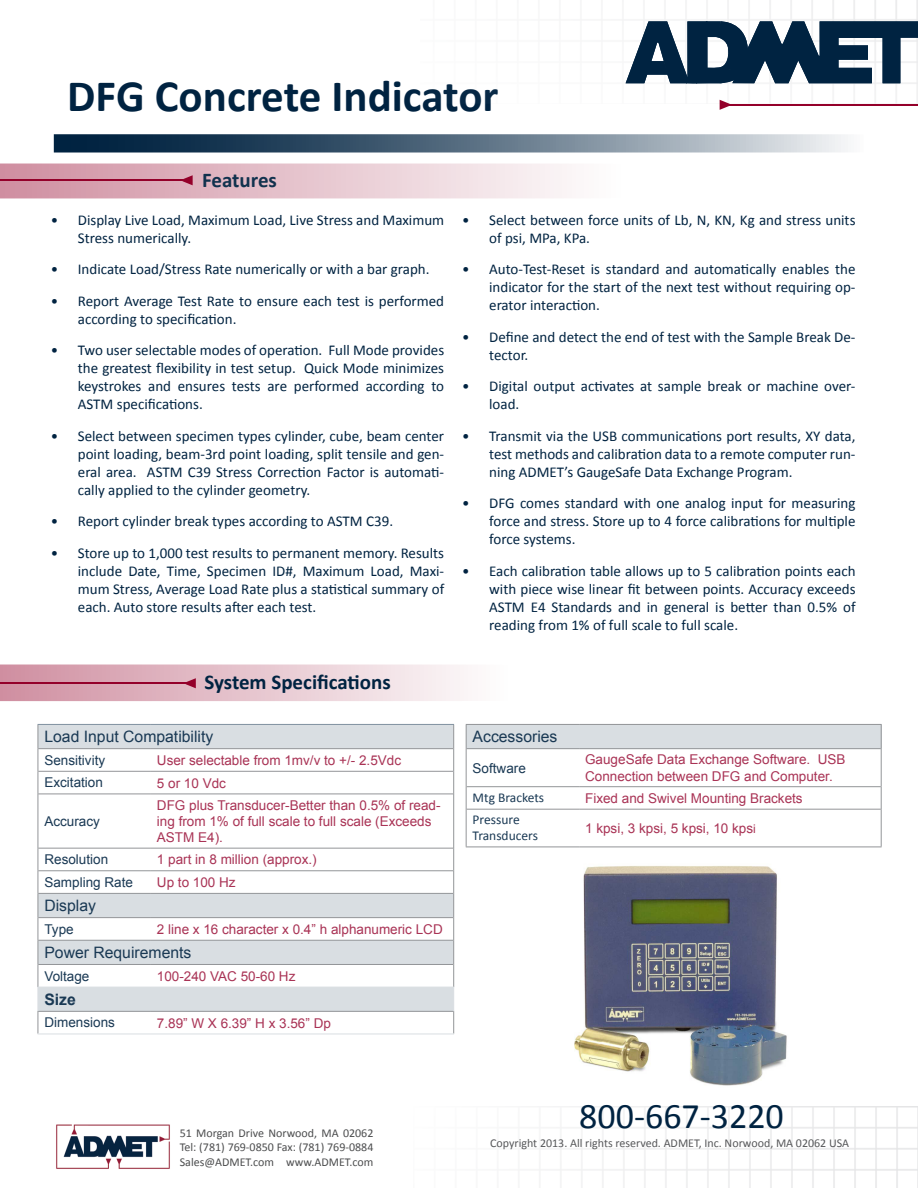
<style>
.page{position:relative;width:918px;height:1188px;background:#fff}
.page>*{position:absolute;margin:0;border:0;box-sizing:border-box;transform-origin:0 0}
.t1{font:700 45px "Calibri";color:#002341}
.t2{font:36px "Calibri";color:#002341}
.t3{font:700 21px "Calibri";color:#002341}
.Paragraph_Style_1{font:700 21px "Calibri";color:#11324e}
.t4{font:15.75px "Arial";color:#1a3954}
.t5{font:700 15.75px "Arial";color:#1a3954}
.t6{font:15px/18px "Calibri";color:#002341;text-align:justify}
.Paragraph_Style_3{font:13.5px/16.2px "Arial";color:#a93355}
.t7{font:13.5px "Arial";color:#1a3954}
.t8{font:13.5px "Calibri";color:#1a3954}
.t9{font:12px/14.4px "Calibri";color:#4c4d4e;text-align:justify}
.t10{font:12px "Calibri";color:#57585a}
.s1{font-size:12px}
</style>
<div class="page">
<img style="left:56px;top:1124px;width:114px;height:45px">
<svg style="left:0;top:164px;width:567px;height:34px;background:#e4c1ca"></svg>
<hr style="left:0;top:179px;width:183px;height:2px;background:#94002a">
<svg style="left:39px;top:725px;width:414px;height:286px"></svg>
<svg style="left:453px;top:725px;width:1px;height:69px"></svg>
<hr style="left:453px;top:794px;width:1px;height:54px;background:#939598">
<hr style="left:38px;top:748px;width:113px;height:1px;background:#939598">
<hr style="left:151px;top:748px;width:302px;height:1px;background:#939598">
<hr style="left:38px;top:771px;width:113px;height:1px;background:#939598">
<hr style="left:151px;top:771px;width:302px;height:1px;background:#939598">
<hr style="left:38px;top:794px;width:113px;height:1px;background:#939598">
<hr style="left:151px;top:794px;width:302px;height:1px;background:#939598">
<hr style="left:38px;top:848px;width:113px;height:1px;background:#939598">
<hr style="left:151px;top:848px;width:302px;height:1px;background:#939598">
<hr style="left:38px;top:871px;width:113px;height:1px;background:#939598">
<hr style="left:151px;top:871px;width:302px;height:1px;background:#939598">
<hr style="left:38px;top:893px;width:113px;height:1px;background:#939598">
<hr style="left:151px;top:893px;width:302px;height:1px;background:#939598">
<hr style="left:38px;top:917px;width:113px;height:1px;background:#939598">
<hr style="left:151px;top:917px;width:302px;height:1px;background:#939598">
<hr style="left:38px;top:940px;width:113px;height:1px;background:#939598">
<hr style="left:151px;top:940px;width:302px;height:1px;background:#939598">
<hr style="left:38px;top:964px;width:113px;height:1px;background:#939598">
<hr style="left:151px;top:964px;width:302px;height:1px;background:#939598">
<hr style="left:38px;top:1011px;width:113px;height:1px;background:#939598">
<hr style="left:151px;top:1011px;width:303px;height:1px;background:#939598">
<hr style="left:38px;top:724px;width:113px;height:1px;background:#8091a0">
<hr style="left:151px;top:724px;width:303px;height:1px;background:#8091a0">
<svg style="left:38px;top:725px;width:1px;height:69px"></svg>
<hr style="left:38px;top:794px;width:1px;height:54px;background:#939598">
<hr style="left:38px;top:987px;width:113px;height:1px;background:#d9dee2">
<hr style="left:151px;top:987px;width:303px;height:1px;background:#d9dee2">
<svg style="left:38px;top:848px;width:1px;height:186px"></svg>
<svg style="left:453px;top:848px;width:1px;height:186px"></svg>
<hr style="left:38px;top:1034px;width:113px;height:1px;background:#d9dee2">
<hr style="left:151px;top:1034px;width:303px;height:1px;background:#d9dee2">
<div style="left:466px;top:724px;width:415px;height:25px;background:#d9dee2"></div>
<hr style="left:466px;top:724px;width:113px;height:1px;background:#939598">
<hr style="left:579px;top:724px;width:303px;height:1px;background:#939598">
<svg style="left:881px;top:725px;width:1px;height:24px"></svg>
<hr style="left:881px;top:749px;width:1px;height:38px;background:#939598">
<svg style="left:881px;top:787px;width:1px;height:22px"></svg>
<hr style="left:881px;top:809px;width:1px;height:38px;background:#939598">
<hr style="left:466px;top:847px;width:113px;height:1px;background:#939598">
<hr style="left:579px;top:847px;width:303px;height:1px;background:#939598">
<hr style="left:467px;top:748px;width:112px;height:1px;background:#939598">
<hr style="left:579px;top:748px;width:302px;height:1px;background:#939598">
<hr style="left:467px;top:786px;width:112px;height:1px;background:#939598">
<hr style="left:579px;top:786px;width:302px;height:1px;background:#939598">
<hr style="left:467px;top:809px;width:112px;height:1px;background:#939598">
<hr style="left:579px;top:809px;width:302px;height:1px;background:#939598">
<svg style="left:466px;top:725px;width:1px;height:24px"></svg>
<hr style="left:466px;top:749px;width:1px;height:38px;background:#939598">
<svg style="left:466px;top:787px;width:1px;height:22px"></svg>
<hr style="left:466px;top:809px;width:1px;height:38px;background:#939598">
<svg style="left:0;top:664px;width:464px;height:37px;background:#e4c1cb"></svg>
<hr style="left:0;top:682px;width:186px;height:2px;background:#94002a">
<img style="left:574px;top:866px;width:213px;height:220px">
<svg style="left:626px;top:21px;width:292px;height:63px"></svg>
<hr style="left:729px;top:104px;width:189px;height:2px;background:#94002a">
<svg style="left:54px;top:134px;width:794px;height:19px;background:#657a8c"></svg>
<svg style="left:720px;top:100px;width:10px;height:10px"></svg>
<h1 class="t1" style="left:67px;top:67px;width:433px">DFG Concrete Indicator</h1>
<p class="Paragraph_Style_1" style="left:202px;top:167px;width:76px">Features</p>
<p class="t6" style="left:78px;top:211px;width:368px;text-indent:-27px">• Display Live Load, Maximum Load, Live Stress and Maximum<br>Stress numerically.</p>
<p class="t6" style="left:51px;top:260px;width:380px">• Indicate Load/Stress Rate numerically or with a bar graph.</p>
<p class="t6" style="left:78px;top:292px;width:368px;text-indent:-27px">• Report Average Test Rate to ensure each test is performed according to specification.</p>
<p class="t6" style="left:78px;top:341px;width:368px;text-indent:-27px">• Two user selectable modes of operation. Full Mode provides the greatest flexibility in test setup. Quick Mode minimizes keystrokes and ensures tests are performed according to ASTM specifications.</p>
<p class="t6" style="left:78px;top:427px;width:368px;text-indent:-27px">• Select between specimen types cylinder, cube, beam center point loading, beam-3rd point loading, split tensile and gen&shy;eral area. ASTM C39 Stress Correction Factor is automati&shy;cally applied to the cylinder geometry.</p>
<p class="t6" style="left:51px;top:512px;width:344px">• Report cylinder break types according to ASTM C39.</p>
<p class="t6" style="left:78px;top:544px;width:368px;text-indent:-27px">• Store up to 1,000 test results to permanent memory. Results include Date, Time, Specimen ID#, Maximum Load, Maxi&shy;mum Stress, Average Load Rate plus a statistical summary of each. Auto store results after each test.</p>
<p class="t3" style="left:204px;top:669px;width:188px">System Specifications</p>
<p class="t4" style="left:44px;top:726px;width:170px">Load Input Compatibility</p>
<p class="t7" style="left:44px;top:751px;width:62px">Sensitivity</p>
<p class="Paragraph_Style_3" style="left:157px;top:752px;width:246px">User selectable from 1mv/v to +/- 2.5Vdc</p>
<p class="t7" style="left:44px;top:774px;width:60px">Excitation</p>
<p class="Paragraph_Style_3" style="left:157px;top:775px;width:71px">5 or 10 Vdc</p>
<p class="t7" style="left:44px;top:812px;width:57px">Accuracy</p>
<p class="Paragraph_Style_3" style="left:157px;top:797px;width:285px">DFG plus Transducer-Better than 0.5% of read&shy;ing from 1% of full scale to full scale (Exceeds<br>ASTM E4).</p>
<p class="t7" style="left:44px;top:851px;width:65px">Resolution</p>
<p class="Paragraph_Style_3" style="left:157px;top:852px;width:161px">1 part in 8 million (approx.)</p>
<p class="t7" style="left:44px;top:873px;width:90px">Sampling Rate</p>
<p class="Paragraph_Style_3" style="left:157px;top:874px;width:80px">Up to 100 Hz</p>
<p class="t4" style="left:44px;top:895px;width:53px">Display</p>
<p class="t7" style="left:44px;top:920px;width:31px">Type</p>
<p class="Paragraph_Style_3" style="left:157px;top:921px;width:287px">2 line x 16 character x 0.4” h alphanumeric LCD</p>
<p class="t4" style="left:44px;top:942px;width:149px">Power Requirements</p>
<p class="t7" style="left:44px;top:967px;width:47px">Voltage</p>
<p class="Paragraph_Style_3" style="left:157px;top:968px;width:140px">100-240 VAC 50-60 Hz</p>
<p class="t5" style="left:44px;top:989px;width:33px">Size</p>
<p class="t7" style="left:44px;top:1014px;width:72px">Dimensions</p>
<p class="Paragraph_Style_3" style="left:157px;top:1015px;width:176px">7.89” W X 6.39” H x 3.56” Dp</p>
<p class="t6" style="left:489px;top:211px;width:368px;text-indent:-27px">• Select between force units of Lb, N, KN, Kg and stress units of psi, MPa, KPa.</p>
<p class="t6" style="left:489px;top:260px;width:368px;text-indent:-27px">• Auto-Test-Reset is standard and automatically enables the indicator for the start of the next test without requiring op&shy;erator interaction.</p>
<p class="t6" style="left:489px;top:328px;width:368px;text-indent:-27px">• Define and detect the end of test with the Sample Break De&shy;tector.</p>
<p class="t6" style="left:489px;top:377px;width:368px;text-indent:-27px">• Digital output activates at sample break or machine over&shy;load.</p>
<p class="t6" style="left:489px;top:427px;width:368px;text-indent:-27px">• Transmit via the USB communications port results, XY data, test methods and calibration data to a remote computer run&shy;ning ADMET’s GaugeSafe Data Exchange Program.</p>
<p class="t6" style="left:489px;top:494px;width:368px;text-indent:-27px">• DFG comes standard with one analog input for measuring force and stress. Store up to 4 force calibrations for multiple force systems.</p>
<p class="t6" style="left:489px;top:562px;width:368px;text-indent:-27px">• Each calibration table allows up to 5 calibration points each with piece wise linear fit between points. Accuracy exceeds ASTM E4 Standards and in general is better than 0.5% of reading from 1% of full scale to full scale.</p>
<p class="t4" style="left:473px;top:726px;width:86px">Accessories</p>
<p class="t7" style="left:473px;top:759px;width:55px">Software</p>
<p class="Paragraph_Style_3" style="left:585px;top:752px;width:262px">GaugeSafe Data Exchange Software. USB<br>Connection between DFG and Computer.</p>
<p class="t8" style="left:473px;top:789px;width:73px">Mtg Brackets</p>
<p class="Paragraph_Style_3" style="left:585px;top:790px;width:219px">Fixed and Swivel Mounting Brackets</p>
<p class="t8" style="left:473px;top:811px;width:49px">Pressure</p>
<p class="t8" style="left:473px;top:827px;width:67px">Transducers</p>
<p class="Paragraph_Style_3" style="left:585px;top:820px;width:172px">1 kpsi, 3 kpsi, 5 kpsi, 10 kps<span class="s1">i</span></p>
<p class="t9" style="left:180px;top:1126px;width:195px">51 Morgan Drive Norwood, MA 02062<br>Tel: (781) 769-0850 Fax: (781) 769-0884<br>Sales@ADMET.com www.ADMET.com</p>
<p class="t2" style="left:579px;top:1093px;width:206px">800-667-3220</p>
<p class="t10" style="left:490px;top:1136px;width:361px">Copyright 2013. All rights reserved. ADMET, Inc. Norwood, MA 02062 USA</p>
</div>
